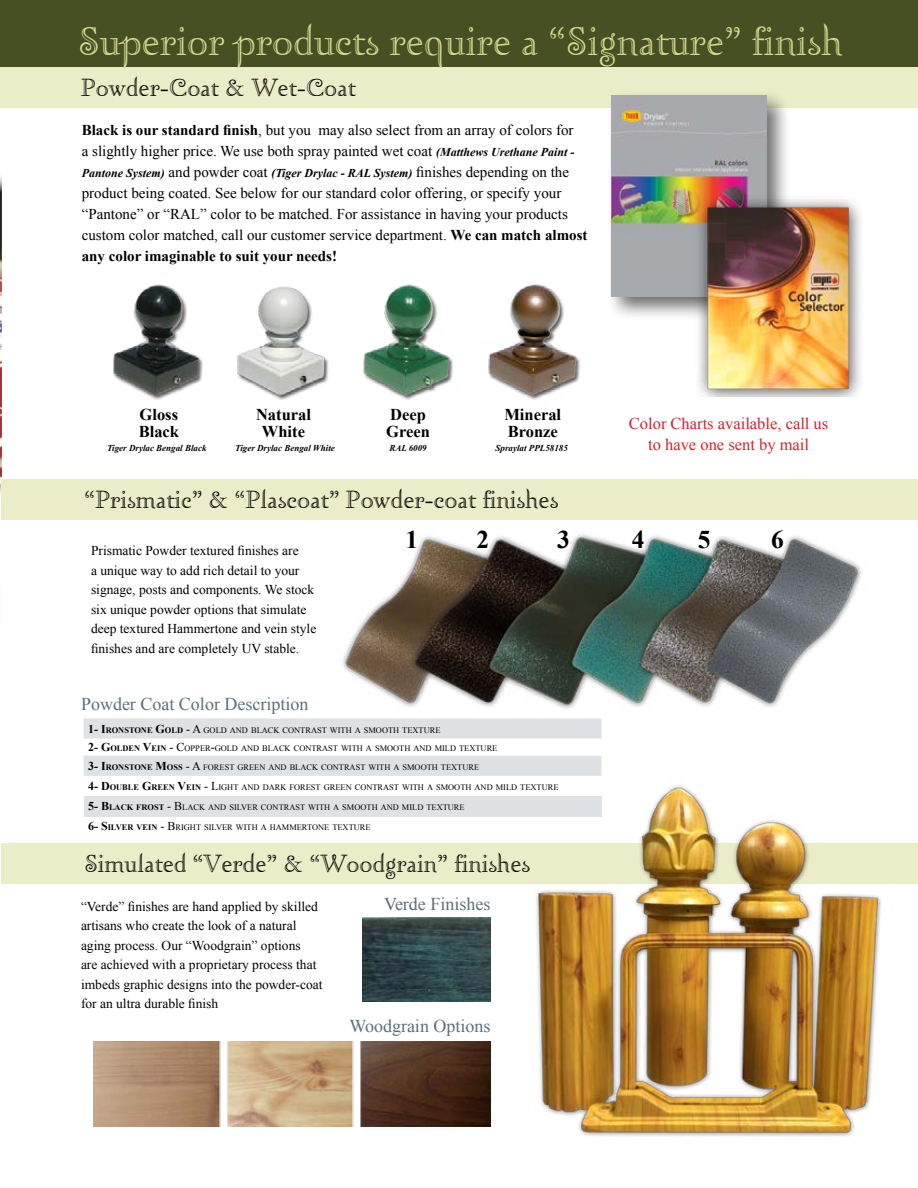
<style>
.page{position:relative;width:918px;height:1188px;background:#fff}
.page>*{position:absolute;margin:0;border:0;box-sizing:border-box;transform-origin:0 0}
.t1{font:39px "Zephyr Openface";color:#d4db90}
.t2{font:700 25.5px "Times New Roman";color:#000}
.t3{font:24px "Zephyr Openface";color:#000}
.t4{font:18px "Times New Roman";color:#5c6f7c}
.t5{font:16.5px/21px "Times New Roman";color:#d2232a;text-align:center}
.t6{font:700 16.5px/17px "Times New Roman";color:#000}
.t7{font:15px/21px "Times New Roman";color:#000}
.t8{font:13.5px/19.5px "Times New Roman";color:#000}
.t9{font:italic 700 12px "Times New Roman";color:#000}
.t10{font:italic 700 9px "Times New Roman";color:#000}
.t11{font:8.4px "Times New Roman";color:#000}
.s1{font-weight:700}
.s2{font-weight:700;font-style:italic;font-size:12px}
.s3{font-weight:400;font-style:normal;font-size:15px}
.s4{font-weight:700;font-size:12px}
.s5{font-size:12px}
</style>
<div class="page">
<img style="left:0;top:176px;width:1px;height:319px">
<div style="left:0;top:0;width:918px;height:69px;background:#475022"></div>
<div style="left:0;top:68px;width:918px;height:40px;background:#eaedc8"></div>
<div style="left:1px;top:844px;width:917px;height:40px;background:#eaedc8"></div>
<div style="left:1px;top:479px;width:917px;height:41px;background:#eaedc8"></div>
<img style="left:113px;top:284px;width:467px;height:116px">
<img style="left:511px;top:785px;width:393px;height:352px">
<img style="left:94px;top:1041px;width:397px;height:85px">
<img style="left:362px;top:917px;width:128px;height:85px">
<svg style="left:84px;top:718px;width:518px;height:58px"></svg>
<div style="left:84px;top:796px;width:518px;height:20px;background:#dee2e5"></div>
<img style="left:342px;top:533px;width:520px;height:176px">
<div style="left:605px;top:90px;width:186px;height:231px;background:#000;opacity:.57"></div>
<img style="left:611px;top:95px;width:155px;height:202px">
<img style="left:694px;top:174px;width:167px;height:223px">
<h1 class="t1" style="left:78px;top:17px;width:766px">Superior products require a “Signature” finish</h1>
<h3 class="t3" style="left:81px;top:73px;width:276px">Powder-Coat &amp; Wet-Coat</h3>
<p class="t7" style="left:82px;top:119px;width:494px"><span class="s1">Black is our standard finish</span>, but you may also select from an array of colors for a slightly higher price. We use both spray painted wet coat <span class="s2">(Matthews Urethane Paint -</span></p>
<p class="t9" style="left:82px;top:165px;width:489px">Pantone System) <span class="s3">and powder coat</span> (Tiger Drylac - RAL System) <span class="s3">finishes depending on the</span></p>
<p class="t7" style="left:82px;top:182px;width:507px">product being coated. See below for our standard color offering, or specify your “Pantone” or “RAL” color to be matched. For assistance in having your products custom color matched, call our customer service department. <span class="s1">We can match almost any color imaginable to suit your needs!</span></p>
<p class="t6" style="left:139px;top:406px;width:42px">Gloss<br>Black</p>
<p class="t6" style="left:256px;top:406px;width:56px;text-align:center">Natural<br>White</p>
<p class="t6" style="left:386px;top:406px;width:45px">Deep<br>Green</p>
<p class="t6" style="left:504px;top:406px;width:58px">Mineral<br>Bronze</p>
<p class="t10" style="left:107px;top:442px;width:101px">Tiger Drylac Bengal Black</p>
<p class="t10" style="left:235px;top:442px;width:101px">Tiger Drylac Bengal White</p>
<p class="t10" style="left:389px;top:442px;width:39px">RAL 6009</p>
<p class="t10" style="left:496px;top:442px;width:74px">Spraylat PPL58185</p>
<h3 class="t3" style="left:85px;top:484px;width:475px">“Prismatic” &amp; “Plascoat” Powder-coat finishes</h3>
<p class="t5" style="left:629px;top:413px;width:201px">Color Charts available, call us to have one sent by mail</p>
<p class="t8" style="left:91px;top:541px;width:227px">Prismatic Powder textured finishes are<br>a unique way to add rich detail to your signage, posts and components. We stock six unique powder options that simulate deep textured Hammertone and vein style finishes and are completely UV stable.</p>
<h3 class="t4" style="left:81px;top:691px;width:229px">Powder Coat Color Description</h3>
<h2 class="t2" style="left:406px;top:521px;width:14px">1</h2>
<h2 class="t2" style="left:476px;top:521px;width:14px">2</h2>
<h2 class="t2" style="left:557px;top:521px;width:14px">3</h2>
<h2 class="t2" style="left:632px;top:521px;width:14px">4</h2>
<h2 class="t2" style="left:698px;top:521px;width:14px">5</h2>
<h2 class="t2" style="left:771px;top:521px;width:14px">6</h2>
<p class="t11" style="left:88px;top:724px;width:230px"><span class="s4">1- I</span><span class="s1">RONSTONE</span> <span class="s4">G</span><span class="s1">OLD</span> <span class="s5">- A</span> GOLD AND BLACK CONTRAST</p>
<p class="t11" style="left:330px;top:724px;width:112px">WITH A SMOOTH TEXTURE</p>
<p class="t11" style="left:88px;top:743px;width:241px"><span class="s4">2- G</span><span class="s1">OLDEN</span> <span class="s4">V</span><span class="s1">EIN</span> <span class="s5">- C</span>OPPER<span class="s5">-</span>GOLD AND BLACK CONTRAST</p>
<p class="t11" style="left:341px;top:743px;width:158px">WITH A SMOOTH AND MILD TEXTURE</p>
<p class="t11" style="left:88px;top:761px;width:268px"><span class="s4">3- I</span><span class="s1">RONSTONE</span> <span class="s4">M</span><span class="s1">OSS</span> <span class="s5">- A</span> FOREST GREEN AND BLACK CONTRAST</p>
<p class="t11" style="left:368px;top:761px;width:112px">WITH A SMOOTH TEXTURE</p>
<p class="t11" style="left:88px;top:782px;width:302px"><span class="s4">4- D</span><span class="s1">OUBLE</span> <span class="s4">G</span><span class="s1">REEN</span> <span class="s4">V</span><span class="s1">EIN</span> <span class="s5">- L</span>IGHT AND DARK FOREST GREEN CONTRAST</p>
<p class="t11" style="left:402px;top:782px;width:158px">WITH A SMOOTH AND MILD TEXTURE</p>
<p class="t11" style="left:88px;top:802px;width:208px"><span class="s4">5- B</span><span class="s1">LACK FROST</span> <span class="s5">- B</span>LACK AND SILVER CONTRAST</p>
<p class="t11" style="left:308px;top:802px;width:158px">WITH A SMOOTH AND MILD TEXTURE</p>
<p class="t11" style="left:88px;top:822px;width:284px"><span class="s4">6- S</span><span class="s1">ILVER VEIN</span> <span class="s5">- B</span>RIGHT SILVER WITH A HAMMERTONE TEXTURE</p>
<h3 class="t3" style="left:85px;top:849px;width:447px">Simulated “Verde” &amp; “Woodgrain” finishes</h3>
<p class="t8" style="left:81px;top:896px;width:243px">“Verde” finishes are hand applied by skilled artisans who create the look of a natural aging process. Our “Woodgrain” options<br>are achieved with a proprietary process that imbeds graphic designs into the powder-coat for an ultra durable finish</p>
<h3 class="t4" style="left:384px;top:891px;width:108px">Verde Finishes</h3>
<h3 class="t4" style="left:349px;top:1014px;width:143px">Woodgrain Options</h3>
</div>
